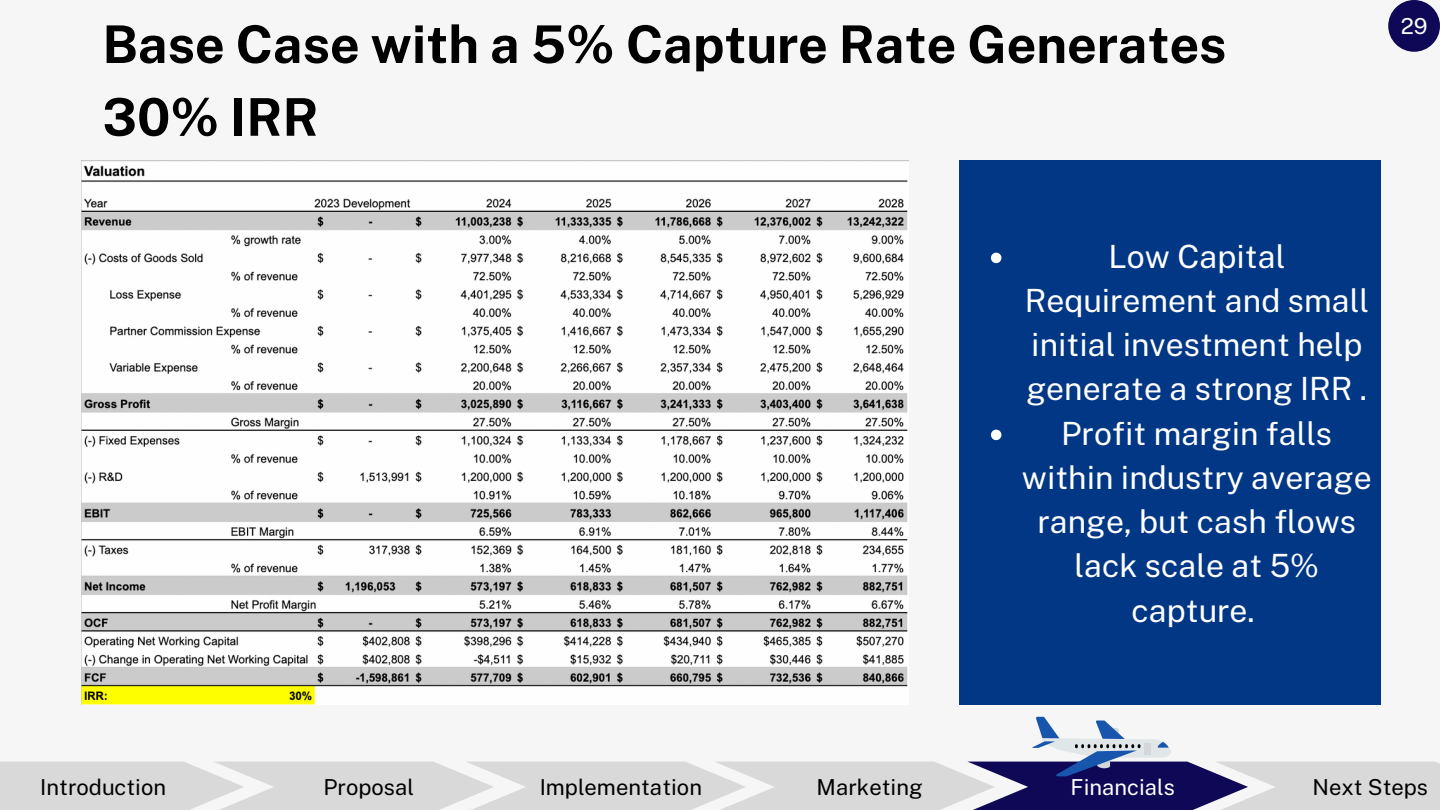
<style>
.page{position:relative;width:1440px;height:810px;background:#f6f6f6}
.page>*{position:absolute;margin:0;border:0;box-sizing:border-box;transform-origin:0 0}
.t1{font:700 52px/72.8px "Public Sans";color:#000}
.t2{font:32px/44.2px "Public Sans";color:#fff;text-align:center}
.t3{font:22px "Public Sans";color:#000}
.t4{font:22px "Public Sans";color:#fff}
</style>
<div class="page">
<svg style="left:0;top:717px;width:1440px;height:93px"></svg>
<img style="left:81px;top:160px;width:827px;height:545px">
<div style="left:959px;top:160px;width:422px;height:545px;background:#013785"></div>
<svg style="left:991px;top:253px;width:10px;height:10px"></svg>
<svg style="left:991px;top:430px;width:10px;height:10px"></svg>
<div style="left:1388px;top:0;width:52px;height:52px;background:#0e0857;border-radius:50%"></div>
<p class="t1" style="left:102px;top:8px;width:1126px">Base Case with a 5% Capture Rate Generates<br>30% IRR</p>
<p class="t4" style="left:1401px;top:13px;width:28px">29</p>
<p class="t2" style="left:1025px;top:234px;width:346px">Low Capital<br>Requirement and small initial investment help generate a strong IRR .</p>
<p class="t2" style="left:1022px;top:411px;width:351px">Profit margin falls within industry average range, but cash flows lack scale at 5% capture.</p>
<p class="t3" style="left:40px;top:774px;width:127px">Introduction</p>
<p class="t3" style="left:324px;top:774px;width:92px">Proposal</p>
<p class="t3" style="left:540px;top:774px;width:164px">Implementation</p>
<p class="t3" style="left:817px;top:774px;width:108px">Marketing</p>
<p class="t4" style="left:1071px;top:774px;width:106px">Financials</p>
<p class="t3" style="left:1313px;top:774px;width:117px">Next Steps</p>
</div>
